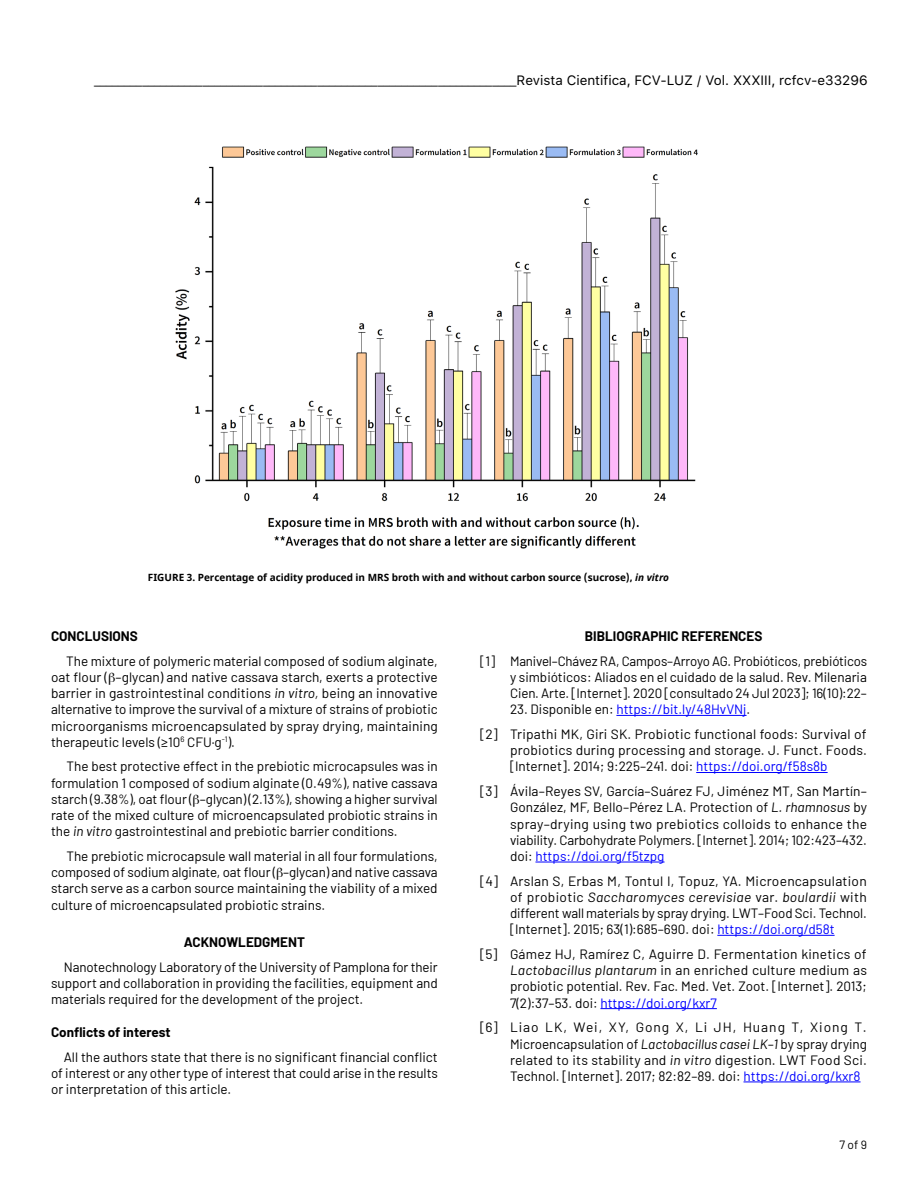
<style>
.page{position:relative;width:918px;height:1188px;background:#fff}
.page>*{position:absolute;margin:0;border:0;box-sizing:border-box;transform-origin:0 0}
.t1{font:13.5px/16.2px "Barlow";color:#000;text-align:justify}
.t2{font:13.5px "SFUI Text";color:#000}
.t3{font:700 13.5px "Barlow";color:#000}
.t4{font:12px "Barlow";color:#000}
.t5{font:700 10.05px "Noto Sans";color:#000}
.s1{font-style:italic}
.s2{color:#00f}
</style>
<div class="page">
<img style="left:175px;top:146px;width:523px;height:403px">
<hr style="left:616px;top:715px;width:131px;height:1px;background:#00f">
<hr style="left:696px;top:772px;width:132px;height:1px;background:#00f">
<hr style="left:535px;top:862px;width:130px;height:1px;background:#00f">
<hr style="left:717px;top:935px;width:118px;height:1px;background:#00f">
<hr style="left:600px;top:1008px;width:117px;height:1px;background:#00f">
<hr style="left:744px;top:1082px;width:117px;height:1px;background:#00f">
<p class="t2" style="left:94px;top:71px;width:775px">______________________________________________________________________Revista Cientifica, FCV-LUZ / Vol. XXXIII, rcfcv-e33296</p>
<p class="t5" style="left:148px;top:570px;width:522px">FIGURE 3. Percentage of acidity produced in MRS broth with and without carbon source (sucrose), <span class="s1">in vitro</span></p>
<p class="t3" style="left:51px;top:626px;width:88px">CONCLUSIONS</p>
<p class="t1" style="left:51px;top:652px;width:388px;text-indent:15px">The mixture of polymeric material composed of sodium alginate, oat flour ( –glycan) and native cassava starch, exerts a protective barrier in gastrointestinal conditions <span class="s1">in vitro,</span> being an innovative alternative to improve the survival of a mixture of strains of probiotic microorganisms microencapsulated by spray drying, maintaining therapeutic levels (≥10<sup>6</sup> CFU·g<sup>-1</sup>).</p>
<p class="t1" style="left:51px;top:757px;width:388px;text-indent:16px">The best protective effect in the prebiotic microcapsules was in formulation 1 composed of sodium alginate (0.49%), native cassava starch (9.38%), oat flour ( –glycan) (2.13%), showing a higher survival rate of the mixed culture of microencapsulated probiotic strains in the <span class="s1">in vitro</span> gastrointestinal and prebiotic barrier conditions.</p>
<p class="t1" style="left:51px;top:847px;width:388px;text-indent:15px">The prebiotic microcapsule wall material in all four formulations, composed of sodium alginate, oat flour ( –glycan) and native cassava starch serve as a carbon source maintaining the viability of a mixed culture of microencapsulated probiotic strains.</p>
<p class="t3" style="left:184px;top:932px;width:123px">ACKNOWLEDGMENT</p>
<p class="t1" style="left:51px;top:958px;width:388px;text-indent:13px">Nanotechnology Laboratory of the University of Pamplona for their support and collaboration in providing the facilities, equipment and materials required for the development of the project.</p>
<p class="t3" style="left:51px;top:1023px;width:121px">Conflicts of interest</p>
<p class="t1" style="left:51px;top:1048px;width:388px;text-indent:13px">All the authors state that there is no significant financial conflict of interest or any other type of interest that could arise in the results or interpretation of this article.</p>
<p class="t3" style="left:585px;top:626px;width:179px">BIBLIOGRAPHIC REFERENCES</p>
<p class="t1" style="left:510px;top:652px;width:359px;text-indent:-30px">[1] Manivel–Chávez RA, Campos–Arroyo AG. Probióticos, prebióticos y simbióticos: Aliados en el cuidado de la salud. Rev. Milenaria Cien. Arte. [Internet]. 2020 [consultado 24 Jul 2023]; 16(10):22–</p>
<p class="t1" style="left:480px;top:696px;width:388px;line-height:24.8px;text-indent:30px">23. Disponible en: <span class="s2">https://bit.ly/48HvVNj</span>.<br>[2] Tripathi MK, Giri SK. Probiotic functional foods: Survival of</p>
<p class="t1" style="left:510px;top:741px;width:358px">probiotics during processing and storage. J. Funct. Foods. [Internet]. 2014; 9:225–241. doi: <span class="s2">https://doi.org/f58s8b</span></p>
<p class="t1" style="left:510px;top:782px;width:359px;text-indent:-30px">[3] Ávila–Reyes SV, García–Suárez FJ, Jiménez MT, San Martín– González, MF, Bello–Pérez LA. Protection of <span class="s1">L. rhamnosus</span> by spray–drying using two prebiotics colloids to enhance the viability. Carbohydrate Polymers. [Internet]. 2014; 102:423–432. doi: <span class="s2">https://doi.org/f5tzpg</span></p>
<p class="t1" style="left:510px;top:872px;width:358px;text-indent:-30px">[4] Arslan S, Erbas M, Tontul I, Topuz, YA. Microencapsulation of probiotic <span class="s1">Saccharomyces cerevisiae</span> var. <span class="s1">boulardii</span> with different wall materials by spray drying. LWT–Food Sci. Technol. [Internet]. 2015; 63(1):685–690. doi: <span class="s2">https://doi.org/d58t</span></p>
<p class="t1" style="left:510px;top:945px;width:358px;text-indent:-30px">[5] Gámez HJ, Ramírez C, Aguirre D. Fermentation kinetics of <span class="s1">Lactobacillus plantarum</span> in an enriched culture medium as probiotic potential. Rev. Fac. Med. Vet. Zoot. [Internet]. 2013; 7(2):37–53. doi: <span class="s2">https://doi.org/kxr7</span></p>
<p class="t1" style="left:510px;top:1018px;width:359px;text-indent:-30px">[6] Liao LK, Wei, XY, Gong X, Li JH, Huang T, Xiong T.<br>Microencapsulation of <span class="s1">Lactobacillus casei LK–1</span> by spray drying related to its stability and <span class="s1">in vitro</span> digestion. LWT Food Sci.<br>Technol. [Internet]. 2017; 82:82–89. doi: <span class="s2">https://doi.org/kxr8</span></p>
<p class="t4" style="left:840px;top:1136px;width:29px">7 of 9</p>
</div>
